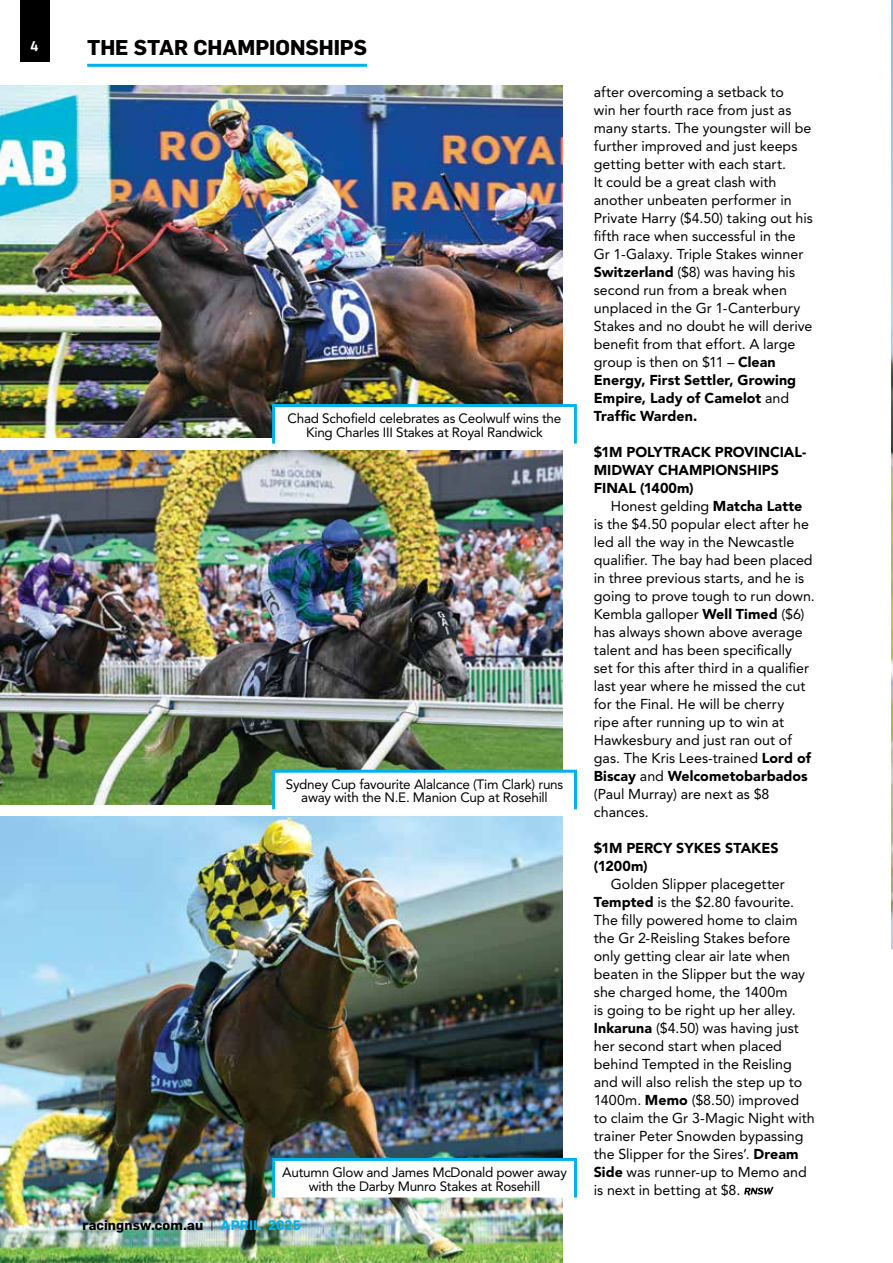
<style>
.page{position:relative;width:893px;height:1263px;background:#fff}
.page>*{position:absolute;margin:0;border:0;box-sizing:border-box;transform-origin:0 0}
.t1{font:21px "Flama Bold Alt";color:#000}
.t2{font:700 15px "Titillium Text 22 L";color:#fff}
.t3{font:14.25px/18px "Avenir LT Std";color:#000}
.t4{font:900 14.25px/18px "Avenir LT Std";letter-spacing:-.005em;color:#000}
.t5{font:13.5px/13.5px "Avenir LT Std";letter-spacing:-.02em;color:#000;text-align:center}
.t6{font:13.5px "Flama Bold Alt";letter-spacing:.01em;color:#000}
.s1{font-family:"Flama Light Alt"}
.s2{color:#00b2e9}
.s3{font-weight:900}
</style>
<div class="page">
<div style="left:20px;top:0;width:29px;height:61px;background:#000"></div>
<img style="left:0;top:816px;width:562px;height:447px">
<hr style="left:87px;top:64px;width:280px;height:3px;background:#00b2e9">
<img style="left:891px;top:0;width:2px;height:950px">
<svg style="left:744px;top:1187px;width:30px;height:8px"></svg>
<img style="left:0;top:85px;width:562px;height:353px">
<img style="left:0;top:450px;width:562px;height:354px">
<div style="left:272px;top:404px;width:305px;height:41px;background:#fff;border:3px solid #00b2e9"></div>
<div style="left:272px;top:770px;width:305px;height:41px;background:#fff;border:3px solid #00b2e9"></div>
<div style="left:272px;top:1158px;width:305px;height:41px;background:#fff;border:3px solid #00b2e9"></div>
<p class="t2" style="left:31px;top:34px;width:9px">4</p>
<h1 class="t1" style="left:87px;top:38px;width:281px">THE STAR CHAMPIONSHIPS</h1>
<p class="t5" style="left:288px;top:412px;width:275px">Chad Schofield celebrates as Ceolwulf wins the<br>King Charles III Stakes at Royal Randwick</p>
<p class="t5" style="left:286px;top:777px;width:279px">Sydney Cup favourite Alalcance (Tim Clark) runs away with the N.E. Manion Cup at Rosehill</p>
<p class="t5" style="left:282px;top:1166px;width:286px">Autumn Glow and James McDonald power away with the Darby Munro Stakes at Rosehill</p>
<p class="t6" style="left:82px;top:1219px;width:220px">racingnsw.com.au <span class="s1">|</span> <span class="s2">APRIL 2025</span></p>
<p class="t3" style="left:594px;top:83px;width:221px">after overcoming a setback to<br>win her fourth race from just as many starts. The youngster will be further improved and just keeps getting better with each start.<br>It could be a great clash with another unbeaten performer in<br>Private Harry ($4.50) taking out his fifth race when successful in the<br>Gr 1-Galaxy. Triple Stakes winner<br><span class="s3">Switzerland</span> ($8) was having his second run from a break when unplaced in the Gr 1-Canterbury<br>Stakes and no doubt he will derive benefit from that effort. A large group is then on $11 – <span class="s3">Clean<br>Energy, First Settler, Growing<br>Empire, Lady of Camelot</span> and<br><span class="s3">Traffic Warden.</span></p>
<p class="t4" style="left:594px;top:443px;width:214px">$1M POLYTRACK PROVINCIAL-<br>MIDWAY CHAMPIONSHIPS<br>FINAL (1400m)</p>
<p class="t3" style="left:594px;top:497px;width:222px;text-indent:17px">Honest gelding <span class="s3">Matcha Latte </span>is the $4.50 popular elect after he led all the way in the Newcastle qualifier. The bay had been placed in three previous starts, and he is going to prove tough to run down.<br>Kembla galloper <span class="s3">Well Timed</span> ($6) has always shown above average talent and has been specifically<br>set for this after third in a qualifier last year where he missed the cut for the Final. He will be cherry<br>ripe after running up to win at<br>Hawkesbury and just ran out of gas. The Kris Lees-trained <span class="s3">Lord of<br>Biscay</span> and <span class="s3">Welcometobarbados </span>(Paul Murray) are next as $8 chances.</p>
<p class="t4" style="left:594px;top:839px;width:186px">$1M PERCY SYKES STAKES (1200m)</p>
<p class="t3" style="left:594px;top:875px;width:222px;text-indent:17px">Golden Slipper placegetter<br><span class="s3">Tempted</span> is the $2.80 favourite.<br>The filly powered home to claim the Gr 2-Reisling Stakes before only getting clear air late when beaten in the Slipper but the way she charged home, the 1400m<br>is going to be right up her alley.<br><span class="s3">Inkaruna</span> ($4.50) was having just her second start when placed behind Tempted in the Reisling and will also relish the step up to<br>1400m. <span class="s3">Memo</span> ($8.50) improved to claim the Gr 3-Magic Night with trainer Peter Snowden bypassing the Slipper for the Sires’. <span class="s3">Dream<br>Side</span> was runner-up to Memo and is next in betting at $8.</p>
</div>
